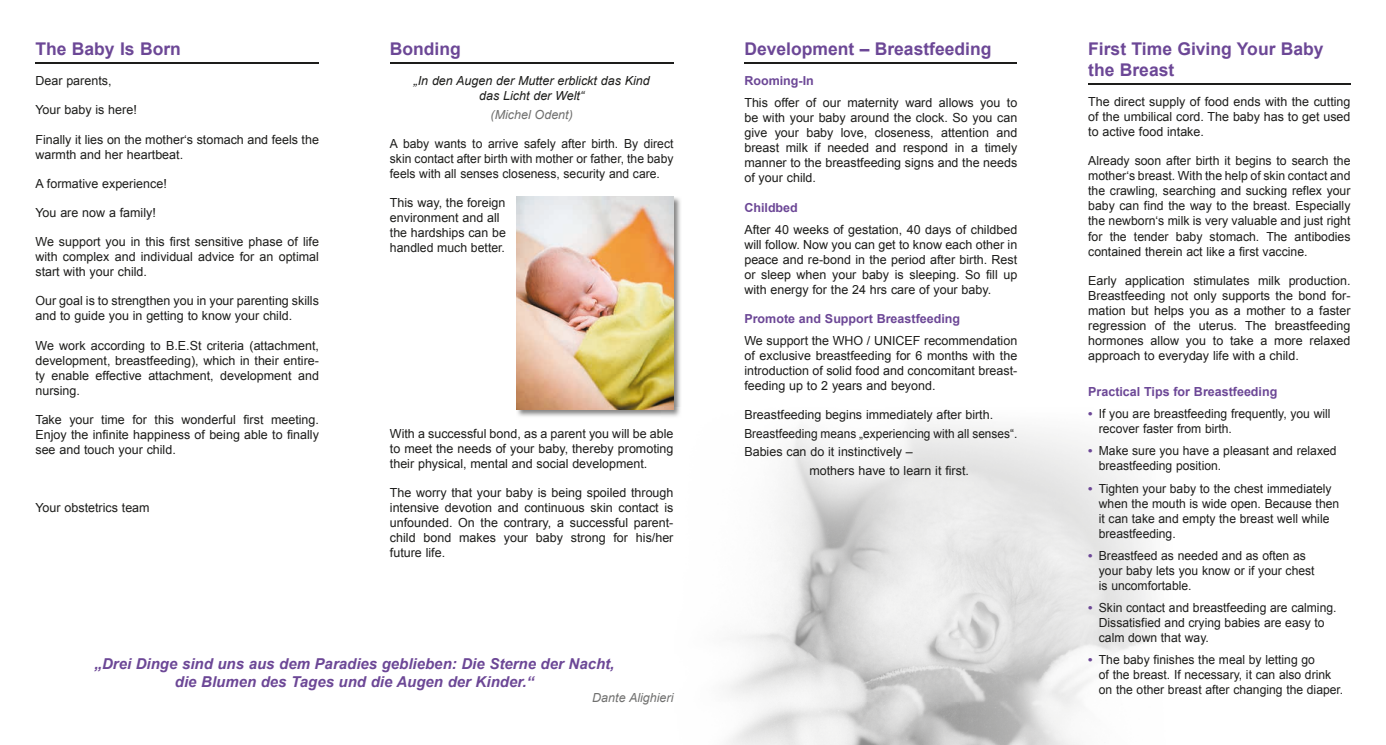
<style>
.page{position:relative;width:1386px;height:745px;background:#fff}
.page>*{position:absolute;margin:0;border:0;box-sizing:border-box;transform-origin:0 0}
.t1{font:700 17.5px/21px "Arial";color:#6c4796}
.t2{font:italic 700 15px/18px "Arial";color:#6c4796;text-align:center}
.t3{font:12.5px/15px "Arial";color:#1d1d1b;text-align:justify}
.t4{font:italic 12.5px/15px "Arial";color:#1d1d1b;text-align:center}
.t5{font:12.5px "Arial";color:#1d1d1b;scale:.95 1}
.t6{font:700 12.5px "Arial";color:#6c4796}
.t7{font:italic 12.5px "Arial";color:#70706f}
.t8{font:700 12.38px "Arial";color:#6c4796}
.s1{font-weight:700;font-size:12.38px;color:#6c4796}
</style>
<div class="page">
<img style="left:729px;top:424px;width:424px;height:320px">
<hr style="left:35px;top:62px;width:284px;height:1px;background:#1d1d1b">
<hr style="left:390px;top:62px;width:283px;height:1px;background:#1d1d1b">
<img style="left:516px;top:196px;width:165px;height:221px">
<img style="left:662px;top:407px;width:19px;height:10px">
<img style="left:516px;top:197px;width:157px;height:212px">
<hr style="left:744px;top:62px;width:273px;height:1px;background:#1d1d1b">
<hr style="left:1088px;top:83px;width:262px;height:1px;background:#1d1d1b">
<h1 class="t1" style="left:35px;top:39px;width:147px">The Baby Is Born</h1>
<p class="t3" style="left:35px;top:73px;width:78px">Dear parents,</p>
<p class="t3" style="left:35px;top:102px;width:103px">Your baby is here!</p>
<p class="t3" style="left:35px;top:132px;width:285px">Finally it lies on the mother‘s stomach and feels the warmth and her heartbeat.</p>
<p class="t3" style="left:35px;top:176px;width:133px">A formative experience!</p>
<p class="t3" style="left:35px;top:205px;width:122px">You are now a family!</p>
<p class="t3" style="left:35px;top:234px;width:285px">We support you in this first sensitive phase of life with complex and individual advice for an optimal start with your child.</p>
<p class="t3" style="left:35px;top:293px;width:285px">Our goal is to strengthen you in your parenting skills and to guide you in getting to know your child.</p>
<p class="t3" style="left:35px;top:338px;width:285px">We work according to B.E.St criteria (attachment, develop ment, breastfeeding), which in their entire&shy;ty enable effective attachment, development and nursing.</p>
<p class="t3" style="left:35px;top:412px;width:285px">Take your time for this wonderful first meeting.<br>Enjoy the infinite happiness of being able to finally see and touch your child.</p>
<p class="t3" style="left:35px;top:500px;width:116px">Your obstetrics team</p>
<h1 class="t1" style="left:390px;top:39px;width:72px">Bonding</h1>
<p class="t4" style="left:413px;top:73px;width:238px">„In den Augen der Mutter erblickt das Kind das Licht der Welt“</p>
<p class="t7" style="left:490px;top:106px;width:84px">(Michel Odent)</p>
<p class="t3" style="left:390px;top:136px;width:285px">A baby wants to arrive safely after birth. By direct skin contact after birth with mother or father, the baby feels with all senses closeness, security and care.</p>
<p class="t3" style="left:390px;top:195px;width:117px;text-align:left">This way, the foreign environment and all the hardships can be handled much better.</p>
<p class="t3" style="left:390px;top:426px;width:285px">With a successful bond, as a parent you will be able to meet the needs of your baby, thereby promoting their physical, mental and social development.</p>
<p class="t3" style="left:390px;top:485px;width:285px">The worry that your baby is being spoiled through intensive devotion and continuous skin contact is unfounded. On the contrary, a successful parent&shy;child bond makes your baby strong for his/her future life.</p>
<p class="t2" style="left:94px;top:655px;width:521px">„Drei Dinge sind uns aus dem Paradies geblieben: Die Sterne der Nacht, die Blumen des Tages und die Augen der Kinder.“</p>
<p class="t7" style="left:592px;top:689px;width:83px">Dante Alighieri</p>
<h1 class="t1" style="left:744px;top:39px;width:249px">Development – Breastfeeding</h1>
<p class="t8" style="left:744px;top:72px;width:71px">Rooming-In</p>
<p class="t3" style="left:744px;top:95px;width:274px">This offer of our maternity ward allows you to be with your baby around the clock. So you can give your baby love, closeness, attention and breast milk if needed and respond in a timely manner to the breastfeeding signs and the needs of your child.</p>
<p class="t8" style="left:744px;top:199px;width:55px">Childbed</p>
<p class="t3" style="left:744px;top:222px;width:274px">After 40 weeks of gestation, 40 days of childbed will follow. Now you can get to know each other in peace and re-bond in the period after birth. Rest or sleep when your baby is sleeping. So fill up with energy for the 24 hrs care of your baby.</p>
<p class="t8" style="left:744px;top:310px;width:217px">Promote and Support Breastfeeding</p>
<p class="t3" style="left:744px;top:333px;width:274px">We support the WHO / UNICEF recommendation of exclusive breastfeeding for 6 months with the introduction of solid food and concomitant breast&shy;feeding up to 2 years and beyond.</p>
<p class="t3" style="left:744px;top:407px;width:250px">Breastfeeding begins immediately after birth.</p>
<p class="t5" style="left:744px;top:425px;width:289px">Breastfeeding means „experiencing with all senses“.</p>
<p class="t3" style="left:744px;top:444px;width:170px">Babies can do it instinctively –</p>
<p class="t3" style="left:809px;top:463px;width:161px">mothers have to learn it first.</p>
<h1 class="t1" style="left:1088px;top:39px;width:237px">First Time Giving Your Baby the Breast</h1>
<p class="t3" style="left:1088px;top:94px;width:264px">The direct supply of food ends with the cutting of the umbilical cord. The baby has to get used to active food intake.</p>
<p class="t3" style="left:1088px;top:153px;width:264px">Already soon after birth it begins to search the mother‘s breast. With the help of skin contact and the crawling, searching and sucking reflex your baby can find the way to the breast. Especially the newborn‘s milk is very valuable and just right for the tender baby stomach. The antibodies contained therein act like a first vaccine.</p>
<p class="t3" style="left:1088px;top:273px;width:264px">Early application stimulates milk production.<br>Breast feeding not only supports the bond for&shy;mation but helps you as a mother to a faster regression of the uterus. The breastfeeding hormones allow you to take a more relaxed approach to everyday life with a child.</p>
<p class="t6" style="left:1088px;top:383px;width:191px">Practical Tips for Breastfeeding</p>
<p class="t3" style="left:1098px;top:406px;width:233px;text-indent:-11px"><span class="s1">•</span> If you are breastfeeding frequently, you will recover faster from birth.</p>
<p class="t3" style="left:1098px;top:443px;width:239px;text-indent:-11px"><span class="s1">•</span> Make sure you have a pleasant and relaxed breastfeeding position.</p>
<p class="t3" style="left:1098px;top:480px;width:242px;text-align:left;text-indent:-11px"><span class="s1">•</span> Tighten your baby to the chest immediately when the mouth is wide open. Because then it can take and empty the breast well while breastfeeding.</p>
<p class="t3" style="left:1098px;top:547px;width:217px;text-align:left;text-indent:-11px"><span class="s1">•</span> Breastfeed as needed and as often as your baby lets you know or if your chest is uncomfortable.</p>
<p class="t3" style="left:1098px;top:599px;width:239px;text-align:left;text-indent:-11px"><span class="s1">•</span> Skin contact and breastfeeding are calming.<br>Dissatisfied and crying babies are easy to calm down that way.</p>
<p class="t3" style="left:1098px;top:651px;width:246px;text-align:left;text-indent:-11px"><span class="s1">•</span> The baby finishes the meal by letting go<br>of the breast. If necessary, it can also drink on the other breast after changing the diaper.</p>
</div>
